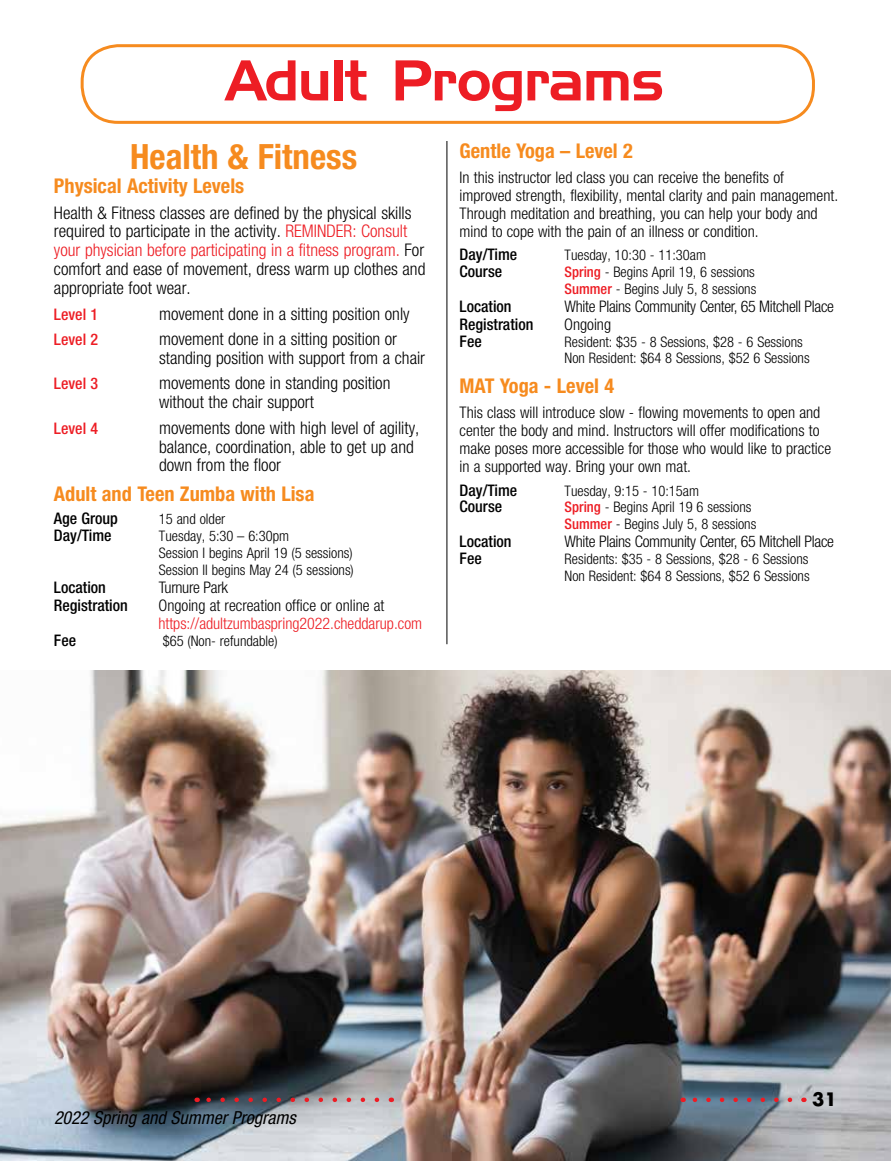
<style>
.page{position:relative;width:891px;height:1161px;background:#fff}
.page>*{position:absolute;margin:0;border:0;box-sizing:border-box;transform-origin:0 0}
.t1{font:55.8px "Handel Gothic BT";letter-spacing:-.015em;color:#ed1d24}
.t2{font:700 condensed 34.8px "Helvetica Neue";color:#f68b1f}
.t3{font:700 condensed 20.4px "Helvetica Neue";color:#f68b1f}
.t4{font:italic condensed 18px "Helvetica Neue";color:#000}
.t5{font:700 18px "Futura";color:#000}
.t6{font:300 condensed 17.4px/18.9px "Helvetica Neue";color:#000}
.t7{font:500 condensed 16.05px "Helvetica Neue";color:#ed1d24}
.t8{font:500 condensed 16.05px "Helvetica Neue";color:#000}
.t9{font:300 condensed 15.9px/18.1px "Helvetica Neue";color:#000}
.t10{font:300 condensed 15.9px "Helvetica Neue";letter-spacing:-.02em;color:#000}
.t11{font:500 condensed 15.9px "Helvetica Neue";color:#000}
.t12{font:300 condensed 15.9px "Helvetica Neue";color:#ed1d24}
.t13{font:300 condensed 14.55px/16.6px "Helvetica Neue";color:#000}
.s1{color:#ed1d24}
.s2{font-weight:500;color:#ed1d24}
</style>
<div class="page">
<img style="left:0;top:670px;width:891px;height:491px">
<svg style="left:683px;top:1098px;width:107px;height:4px"></svg>
<svg style="left:204px;top:1098px;width:173px;height:4px"></svg>
<hr style="left:447px;top:141px;width:1px;height:503px;background:#000">
<div style="left:81px;top:44px;width:734px;height:80px;border:3px solid #f68b1f;border-radius:36px"></div>
<h1 class="t1" style="left:226px;top:47px;width:440px">Adult Programs</h1>
<h2 class="t2" style="left:130px;top:136px;width:228px">Health &amp; Fitness</h2>
<p class="t3" style="left:54px;top:174px;width:192px">Physical Activity Levels</p>
<p class="t6" style="left:54px;top:203px;width:373px">Health &amp; Fitness classes are defined by the physical skills required to participate in the activity. <span class="s1">REMINDER: Consult your physician before participating in a fitness program.</span> For comfort and ease of movement, dress warm up clothes and appropriate foot wear.</p>
<p class="t7" style="left:54px;top:304px;width:46px">Level 1</p>
<p class="t6" style="left:159px;top:304px;width:252px">movement done in a sitting position only</p>
<p class="t7" style="left:54px;top:330px;width:46px">Level 2</p>
<p class="t6" style="left:159px;top:329px;width:268px">movement done in a sitting position or standing position with support from a chair</p>
<p class="t7" style="left:54px;top:374px;width:46px">Level 3</p>
<p class="t6" style="left:159px;top:374px;width:233px">movements done in standing position without the chair support</p>
<p class="t7" style="left:54px;top:418px;width:46px">Level 4</p>
<p class="t6" style="left:159px;top:418px;width:262px">movements done with high level of agility, balance, coordination, able to get up and down from the floor</p>
<p class="t3" style="left:54px;top:482px;width:262px">Adult and Teen Zumba with Lisa</p>
<p class="t8" style="left:54px;top:509px;width:66px">Age Group</p>
<p class="t13" style="left:159px;top:511px;width:68px">15 and older</p>
<p class="t11" style="left:54px;top:526px;width:59px">Day/Time</p>
<p class="t13" style="left:159px;top:528px;width:196px">Tuesday, 5:30 – 6:30pm<br>Session I begins April 19 (5 sessions)<br>Session II begins May 24 (5 sessions)</p>
<p class="t11" style="left:54px;top:578px;width:54px">Location</p>
<p class="t10" style="left:159px;top:578px;width:70px">Turnure Park</p>
<p class="t11" style="left:54px;top:596px;width:75px">Registration</p>
<p class="t9" style="left:159px;top:596px;width:227px">Ongoing at recreation office or online at</p>
<p class="t12" style="left:159px;top:614px;width:265px">https://adultzumbaspring2022.cheddarup.com</p>
<p class="t11" style="left:54px;top:631px;width:24px">Fee</p>
<p class="t13" style="left:163px;top:632px;width:116px">$65 (Non- refundable)</p>
<p class="t3" style="left:460px;top:138px;width:175px">Gentle Yoga – Level 2</p>
<p class="t9" style="left:460px;top:168px;width:380px">In this instructor led class you can receive the benefits of improved strength, flexibility, mental clarity and pain management.<br>Through meditation and breathing, you can help your body and mind to cope with the pain of an illness or condition.</p>
<p class="t11" style="left:460px;top:245px;width:59px">Day/Time</p>
<p class="t13" style="left:565px;top:247px;width:143px">Tuesday, 10:30 - 11:30am</p>
<p class="t11" style="left:460px;top:262px;width:44px">Course</p>
<p class="t13" style="left:565px;top:263px;width:193px"><span class="s2">Spring</span> - Begins April 19, 6 sessions<br><span class="s2">Summer</span> - Begins July 5, 8 sessions</p>
<p class="t11" style="left:460px;top:297px;width:54px">Location</p>
<p class="t10" style="left:565px;top:297px;width:271px">White Plains Community Center, 65 Mitchell Place</p>
<p class="t11" style="left:460px;top:315px;width:75px">Registration</p>
<p class="t9" style="left:564px;top:315px;width:48px">Ongoing</p>
<p class="t11" style="left:460px;top:332px;width:24px">Fee</p>
<p class="t13" style="left:565px;top:333px;width:247px">Resident: $35 - 8 Sessions, $28 - 6 Sessions<br>Non Resident: $64 8 Sessions, $52 6 Sessions</p>
<p class="t3" style="left:460px;top:374px;width:156px">MAT Yoga - Level 4</p>
<p class="t9" style="left:460px;top:403px;width:373px">This class will introduce slow - flowing movements to open and center the body and mind. Instructors will offer modifications to make poses more accessible for those who would like to practice in a supported way. Bring your own mat.</p>
<p class="t11" style="left:460px;top:481px;width:59px">Day/Time</p>
<p class="t13" style="left:565px;top:482px;width:136px">Tuesday, 9:15 - 10:15am</p>
<p class="t11" style="left:460px;top:497px;width:44px">Course</p>
<p class="t13" style="left:565px;top:499px;width:193px"><span class="s2">Spring</span> - Begins April 19 6 sessions<br><span class="s2">Summer</span> - Begins July 5, 8 sessions</p>
<p class="t11" style="left:460px;top:532px;width:54px">Location</p>
<p class="t10" style="left:565px;top:533px;width:271px">White Plains Community Center, 65 Mitchell Place</p>
<p class="t11" style="left:460px;top:549px;width:24px">Fee</p>
<p class="t13" style="left:565px;top:550px;width:247px">Residents: $35 - 8 Sessions, $28 - 6 Sessions<br>Non Resident: $64 8 Sessions, $52 6 Sessions</p>
<p class="t4" style="left:54px;top:1107px;width:243px">2022 Spring and Summer Programs</p>
<p class="t5" style="left:812px;top:1086px;width:26px">31</p>
</div>
